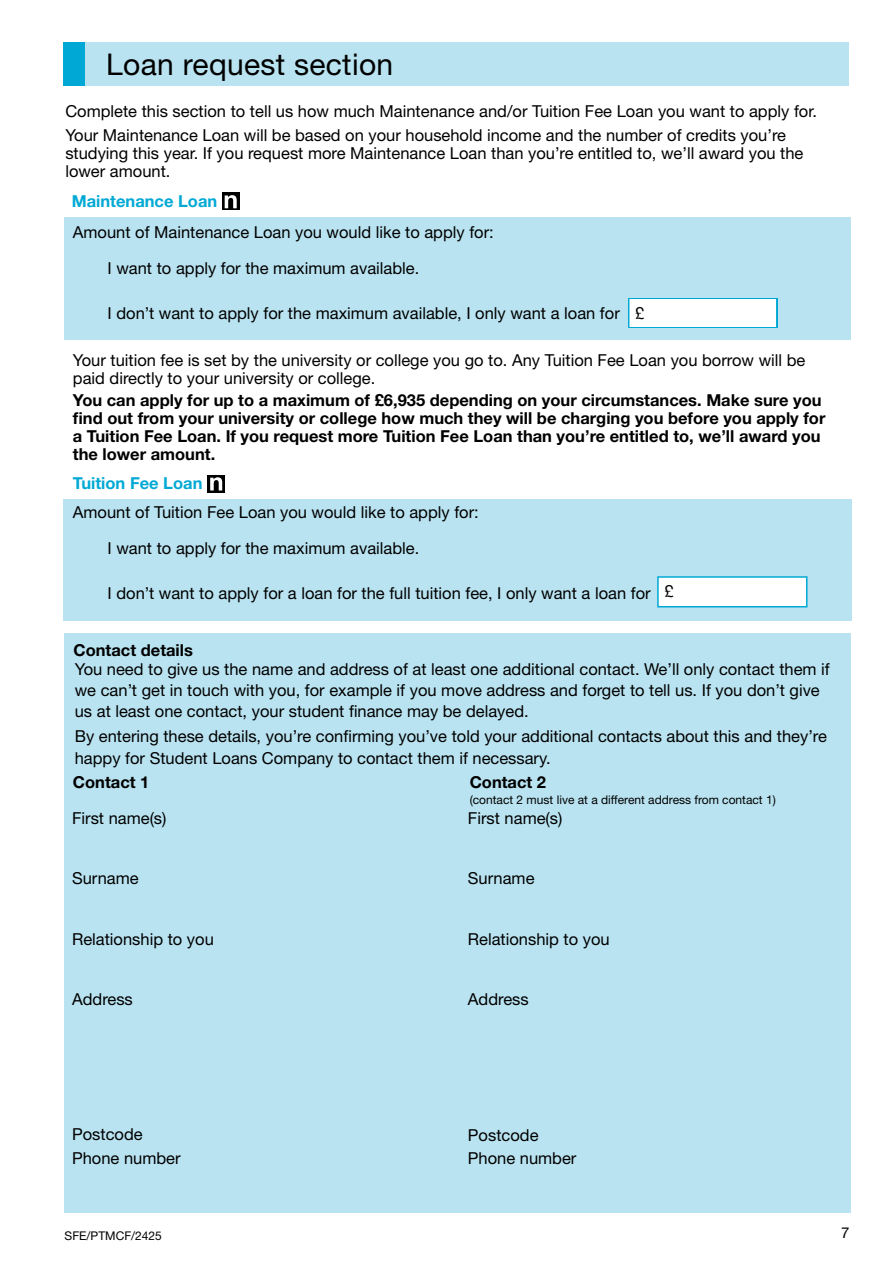
<style>
.page{position:relative;width:893px;height:1263px;background:#fff}
.page>*{position:absolute;margin:0;border:0;box-sizing:border-box;transform-origin:0 0}
.t1{font:30px "Helvetica Neue LT Std";letter-spacing:.01em;color:#000}
.t2{font:16.5px/18px "Helvetica Neue LT Std";color:#000}
.t3{font:700 16.5px/18px "Helvetica Neue LT Std";color:#000}
.t4{font:700 16.5px "Helvetica Neue LT Std";color:#00a9d5}
.t5{font:15px "Helvetica Neue LT Std";color:#000}
.t6{font:12px "Helvetica Neue LT Std";color:#000}
</style>
<div class="page">
<div style="left:64px;top:217px;width:787px;height:123px;background:#b9e3f1"></div>
<div style="left:85px;top:43px;width:764px;height:43px;background:#b9e3f1"></div>
<div style="left:64px;top:43px;width:21px;height:43px;background:#00a9d5"></div>
<div style="left:64px;top:633px;width:786px;height:580px;background:#b9e3f1"></div>
<div style="left:64px;top:499px;width:788px;height:122px;background:#b9e3f1"></div>
<div style="left:657px;top:576px;width:150px;height:31px;background:#fff;border:2px solid #00a9d5"></div>
<div style="left:628px;top:298px;width:149px;height:30px;background:#fff"></div>
<div style="left:628px;top:298px;width:149px;height:30px;border:2px solid #00a9d5"></div>
<svg style="left:222px;top:193px;width:17px;height:17px"></svg>
<svg style="left:225px;top:195px;width:12px;height:13px"></svg>
<svg style="left:208px;top:475px;width:17px;height:17px"></svg>
<svg style="left:210px;top:477px;width:12px;height:13px"></svg>
<h2 class="t1" style="left:106px;top:47px;width:288px">Loan request section</h2>
<p class="t2" style="left:65px;top:102px;width:753px">Complete this section to tell us how much Maintenance and/or Tuition Fee Loan you want to apply for.</p>
<p class="t2" style="left:65px;top:126px;width:740px">Your Maintenance Loan will be based on your household income and the number of credits you’re studying this year. If you request more Maintenance Loan than you’re entitled to, we’ll award you the lower amount.</p>
<h3 class="t4" style="left:72px;top:191px;width:147px">Maintenance Loan</h3>
<p class="t2" style="left:73px;top:222px;width:422px">Amount of Maintenance Loan you would like to apply for:</p>
<p class="t2" style="left:108px;top:259px;width:313px">I want to apply for the maximum available.</p>
<p class="t2" style="left:108px;top:304px;width:514px">I don’t want to apply for the maximum available, I only want a loan for</p>
<p class="t2" style="left:635px;top:304px;width:11px">£</p>
<p class="t2" style="left:73px;top:351px;width:734px">Your tuition fee is set by the university or college you go to. Any Tuition Fee Loan you borrow will be paid directly to your university or college.</p>
<p class="t3" style="left:73px;top:391px;width:754px">You can apply for up to a maximum of £6,935 depending on your circumstances. Make sure you find out from your university or college how much they will be charging you before you apply for a Tuition Fee Loan. If you request more Tuition Fee Loan than you’re entitled to, we’ll award you the lower amount.</p>
<h3 class="t4" style="left:73px;top:473px;width:131px">Tuition Fee Loan</h3>
<p class="t2" style="left:73px;top:503px;width:407px">Amount of Tuition Fee Loan you would like to apply for:</p>
<p class="t2" style="left:108px;top:539px;width:313px">I want to apply for the maximum available.</p>
<p class="t2" style="left:108px;top:584px;width:545px">I don’t want to apply for a loan for the full tuition fee, I only want a loan for</p>
<p class="t2" style="left:664px;top:582px;width:11px">£</p>
<p class="t3" style="left:74px;top:640px;width:121px">Contact details</p>
<p class="t2" style="left:75px;top:659px;width:756px;line-height:21px">You need to give us the name and address of at least one additional contact. We’ll only contact them if we can’t get in touch with you, for example if you move address and forget to tell us. If you don’t give us at least one contact, your student finance may be delayed.</p>
<p class="t2" style="left:75px;top:726px;width:754px;line-height:21px">By entering these details, you’re confirming you’ve told your additional contacts about this and they’re happy for Student Loans Company to contact them if necessary.</p>
<p class="t3" style="left:73px;top:772px;width:78px">Contact 1</p>
<p class="t2" style="left:72px;top:809px;width:96px">First name(s)</p>
<p class="t3" style="left:470px;top:772px;width:78px">Contact 2</p>
<p class="t6" style="left:470px;top:793px;width:308px">(contact 2 must live at a different address from contact 1)</p>
<p class="t2" style="left:468px;top:809px;width:96px">First name(s)</p>
<p class="t2" style="left:72px;top:869px;width:68px">Surname</p>
<p class="t2" style="left:468px;top:869px;width:68px">Surname</p>
<p class="t2" style="left:72px;top:929px;width:143px">Relationship to you</p>
<p class="t2" style="left:468px;top:929px;width:143px">Relationship to you</p>
<p class="t2" style="left:72px;top:989px;width:62px">Address</p>
<p class="t2" style="left:468px;top:989px;width:62px">Address</p>
<p class="t2" style="left:72px;top:1125px;width:72px">Postcode</p>
<p class="t2" style="left:72px;top:1149px;width:110px">Phone number</p>
<p class="t2" style="left:468px;top:1125px;width:72px">Postcode</p>
<p class="t2" style="left:468px;top:1149px;width:110px">Phone number</p>
<p class="t6" style="left:65px;top:1229px;width:99px">SFE/PTMCF/2425</p>
<p class="t5" style="left:841px;top:1224px;width:10px">7</p>
</div>
